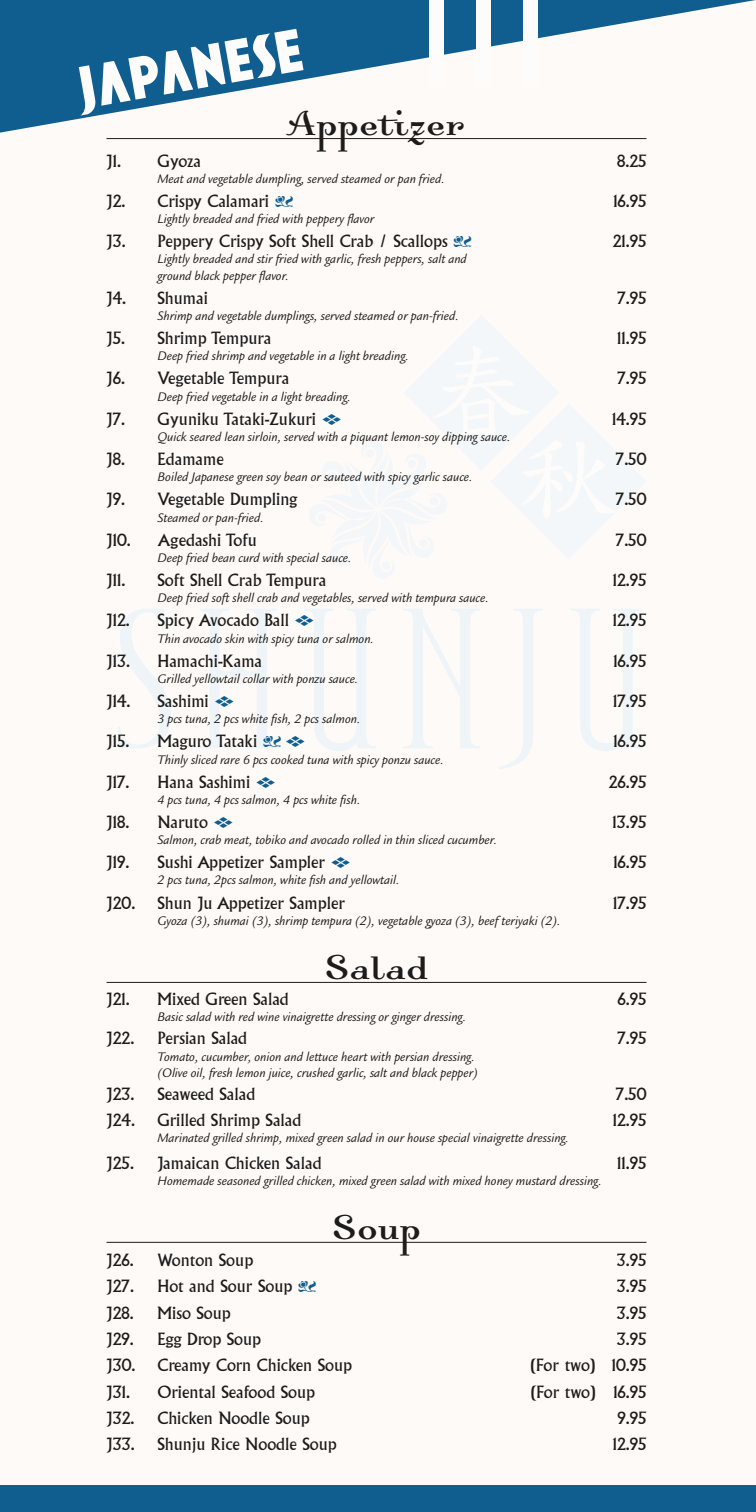
<style>
.page{position:relative;width:756px;height:1512px;background:#fefaf8}
.page>*{position:absolute;margin:0;border:0;box-sizing:border-box;transform-origin:0 0}
.t1{font:61.2px "JM Poster Solid";color:#fefcfb}
.t2{font:45px "Dalliance Roman";color:#1d1c1a}
.t3{font:16.5px "Albertus";color:#1d1c1a}
.t4{font:italic 13.5px/16.2px "Legacy Sans";color:#1d1c1a}
.s1{font-family:"Type Embellishments One Let Plain";color:#105e8f}
</style>
<div class="page">
<div style="left:0;top:1485px;width:756px;height:27px;background:#105e8f"></div>
<svg style="left:118px;top:609px;width:525px;height:160px"></svg>
<svg style="left:309px;top:316px;width:337px;height:262px"></svg>
<hr style="left:107px;top:138px;width:540px;height:1px;background:#1d1c1a">
<hr style="left:107px;top:982px;width:540px;height:1px;background:#1d1c1a">
<hr style="left:107px;top:1242px;width:540px;height:1px;background:#1d1c1a">
<svg style="left:0;top:0;width:756px;height:133px"></svg>
<div style="left:523px;top:0;width:15px;height:88px;background:#fefcfb"></div>
<div style="left:476px;top:0;width:15px;height:88px;background:#fefcfb"></div>
<div style="left:429px;top:0;width:15px;height:88px;background:#fefcfb"></div>
<h1 class="t1" style="left:72px;top:58px;width:230px;rotate:-10deg">JAPANESE</h1>
<h2 class="t2" style="left:288px;top:101px;width:179px">Appetizer</h2>
<p class="t3" style="left:107px;top:151px;width:96px">J1. Gyoza</p>
<p class="t3" style="left:617px;top:151px;width:31px">8.25</p>
<p class="t4" style="left:158px;top:171px;width:289px">Meat and vegetable dumpling, served steamed or pan fried.</p>
<p class="t3" style="left:107px;top:191px;width:189px">J2. Crispy Calamari <span class="s1">Y</span></p>
<p class="t3" style="left:613px;top:191px;width:35px">16.95</p>
<p class="t4" style="left:158px;top:211px;width:218px">Lightly breaded and fried with peppery flavor</p>
<p class="t3" style="left:107px;top:232px;width:367px">J3. Peppery Crispy Soft Shell Crab / Scallops <span class="s1">Y</span></p>
<p class="t3" style="left:613px;top:232px;width:35px">21.95</p>
<p class="t4" style="left:158px;top:251px;width:311px">Lightly breaded and stir fried with garlic, fresh peppers, salt and ground black pepper flavor.</p>
<p class="t3" style="left:107px;top:288px;width:103px">J4. Shumai</p>
<p class="t3" style="left:617px;top:288px;width:31px">7.95</p>
<p class="t4" style="left:158px;top:308px;width:303px">Shrimp and vegetable dumplings, served steamed or pan-fried.</p>
<p class="t3" style="left:107px;top:329px;width:166px">J5. Shrimp Tempura</p>
<p class="t3" style="left:617px;top:329px;width:31px">11.95</p>
<p class="t4" style="left:158px;top:348px;width:253px">Deep fried shrimp and vegetable in a light breading.</p>
<p class="t3" style="left:107px;top:369px;width:184px">J6. Vegetable Tempura</p>
<p class="t3" style="left:617px;top:369px;width:31px">7.95</p>
<p class="t4" style="left:158px;top:389px;width:195px">Deep fried vegetable in a light breading.</p>
<p class="t3" style="left:107px;top:409px;width:237px">J7. Gyuniku Tataki-Zukuri <span class="s1">E</span></p>
<p class="t3" style="left:612px;top:409px;width:36px">14.95</p>
<p class="t4" style="left:158px;top:429px;width:354px">Quick seared lean sirloin, served with a piquant lemon-soy dipping sauce.</p>
<p class="t3" style="left:107px;top:449px;width:119px">J8. Edamame</p>
<p class="t3" style="left:616px;top:449px;width:32px">7.50</p>
<p class="t4" style="left:158px;top:469px;width:317px">Boiled Japanese green soy bean or sauteed with spicy garlic sauce.</p>
<p class="t3" style="left:107px;top:490px;width:193px">J9. Vegetable Dumpling</p>
<p class="t3" style="left:616px;top:490px;width:32px">7.50</p>
<p class="t4" style="left:158px;top:510px;width:108px">Steamed or pan-fried.</p>
<p class="t3" style="left:107px;top:530px;width:26px">J10.</p>
<p class="t3" style="left:158px;top:530px;width:101px">Agedashi Tofu</p>
<p class="t3" style="left:616px;top:530px;width:32px">7.50</p>
<p class="t4" style="left:158px;top:550px;width:196px">Deep fried bean curd with special sauce.</p>
<p class="t3" style="left:107px;top:570px;width:20px">J11.</p>
<p class="t3" style="left:158px;top:570px;width:170px">Soft Shell Crab Tempura</p>
<p class="t3" style="left:613px;top:570px;width:35px">12.95</p>
<p class="t4" style="left:158px;top:590px;width:333px">Deep fried soft shell crab and vegetables, served with tempura sauce.</p>
<p class="t3" style="left:107px;top:611px;width:25px">J12.</p>
<p class="t3" style="left:158px;top:611px;width:158px">Spicy Avocado Ball <span class="s1">E</span></p>
<p class="t3" style="left:613px;top:611px;width:35px">12.95</p>
<p class="t4" style="left:158px;top:631px;width:218px">Thin avocado skin with spicy tuna or salmon.</p>
<p class="t3" style="left:107px;top:651px;width:25px">J13.</p>
<p class="t3" style="left:158px;top:651px;width:106px">Hamachi-Kama</p>
<p class="t3" style="left:613px;top:651px;width:35px">16.95</p>
<p class="t4" style="left:158px;top:671px;width:202px">Grilled yellowtail collar with ponzu sauce.</p>
<p class="t3" style="left:107px;top:691px;width:26px">J14.</p>
<p class="t3" style="left:158px;top:691px;width:78px">Sashimi <span class="s1">E</span></p>
<p class="t3" style="left:613px;top:691px;width:35px">17.95</p>
<p class="t4" style="left:158px;top:711px;width:204px">3 pcs tuna, 2 pcs white fish, 2 pcs salmon.</p>
<p class="t3" style="left:107px;top:732px;width:25px">J15.</p>
<p class="t3" style="left:158px;top:732px;width:149px">Maguro Tataki <span class="s1">Y E</span></p>
<p class="t3" style="left:613px;top:732px;width:35px">16.95</p>
<p class="t4" style="left:158px;top:751px;width:288px">Thinly sliced rare 6 pcs cooked tuna with spicy ponzu sauce.</p>
<p class="t3" style="left:107px;top:772px;width:25px">J17.</p>
<p class="t3" style="left:158px;top:772px;width:120px">Hana Sashimi <span class="s1">E</span></p>
<p class="t3" style="left:609px;top:772px;width:39px">26.95</p>
<p class="t4" style="left:158px;top:792px;width:204px">4 pcs tuna, 4 pcs salmon, 4 pcs white fish.</p>
<p class="t3" style="left:107px;top:812px;width:24px">J18.</p>
<p class="t3" style="left:158px;top:812px;width:77px">Naruto <span class="s1">E</span></p>
<p class="t3" style="left:613px;top:812px;width:35px">13.95</p>
<p class="t4" style="left:158px;top:832px;width:341px">Salmon, crab meat, tobiko and avocado rolled in thin sliced cucumber.</p>
<p class="t3" style="left:107px;top:853px;width:24px">J19.</p>
<p class="t3" style="left:158px;top:853px;width:195px">Sushi Appetizer Sampler <span class="s1">E</span></p>
<p class="t3" style="left:613px;top:853px;width:35px">16.95</p>
<p class="t4" style="left:158px;top:872px;width:244px">2 pcs tuna, 2pcs salmon, white fish and yellowtail.</p>
<p class="t3" style="left:107px;top:893px;width:30px">J20.</p>
<p class="t3" style="left:158px;top:893px;width:189px">Shun Ju Appetizer Sampler</p>
<p class="t3" style="left:613px;top:893px;width:35px">17.95</p>
<p class="t4" style="left:158px;top:913px;width:405px">Gyoza (3), shumai (3), shrimp tempura (2), vegetable gyoza (3), beef teriyaki (2).</p>
<h2 class="t2" style="left:324px;top:945px;width:106px">Salad</h2>
<p class="t3" style="left:107px;top:989px;width:25px">J21.</p>
<p class="t3" style="left:158px;top:989px;width:133px">Mixed Green Salad</p>
<p class="t3" style="left:618px;top:989px;width:30px">6.95</p>
<p class="t4" style="left:158px;top:1009px;width:310px">Basic salad with red wine vinaigrette dressing or ginger dressing.</p>
<p class="t3" style="left:107px;top:1029px;width:29px">J22.</p>
<p class="t3" style="left:158px;top:1029px;width:91px">Persian Salad</p>
<p class="t3" style="left:617px;top:1029px;width:31px">7.95</p>
<p class="t4" style="left:158px;top:1048px;width:322px">Tomato, cucumber, onion and lettuce heart with persian dressing. (Olive oil, fresh lemon juice, crushed garlic, salt and black pepper)</p>
<p class="t3" style="left:107px;top:1084px;width:30px">J23.</p>
<p class="t3" style="left:158px;top:1084px;width:99px">Seaweed Salad</p>
<p class="t3" style="left:616px;top:1084px;width:32px">7.50</p>
<p class="t3" style="left:107px;top:1110px;width:30px">J24.</p>
<p class="t3" style="left:158px;top:1110px;width:145px">Grilled Shrimp Salad</p>
<p class="t3" style="left:613px;top:1110px;width:35px">12.95</p>
<p class="t4" style="left:158px;top:1130px;width:413px">Marinated grilled shrimp, mixed green salad in our house special vinaigrette dressing.</p>
<p class="t3" style="left:107px;top:1153px;width:29px">J25.</p>
<p class="t3" style="left:158px;top:1153px;width:166px">Jamaican Chicken Salad</p>
<p class="t3" style="left:617px;top:1153px;width:31px">11.95</p>
<p class="t4" style="left:158px;top:1173px;width:446px">Homemade seasoned grilled chicken, mixed green salad with mixed honey mustard dressing.</p>
<h2 class="t2" style="left:332px;top:1205px;width:91px">Soup</h2>
<p class="t3" style="left:107px;top:1250px;width:29px">J26.</p>
<p class="t3" style="left:158px;top:1250px;width:97px">Wonton Soup</p>
<p class="t3" style="left:617px;top:1250px;width:31px">3.95</p>
<p class="t3" style="left:107px;top:1277px;width:29px">J27.</p>
<p class="t3" style="left:158px;top:1277px;width:161px">Hot and Sour Soup <span class="s1">Y</span></p>
<p class="t3" style="left:617px;top:1277px;width:31px">3.95</p>
<p class="t3" style="left:107px;top:1303px;width:29px">J28.</p>
<p class="t3" style="left:158px;top:1303px;width:75px">Miso Soup</p>
<p class="t3" style="left:617px;top:1303px;width:31px">3.95</p>
<p class="t3" style="left:107px;top:1329px;width:29px">J29.</p>
<p class="t3" style="left:158px;top:1329px;width:105px">Egg Drop Soup</p>
<p class="t3" style="left:617px;top:1329px;width:31px">3.95</p>
<p class="t3" style="left:107px;top:1356px;width:31px">J30.</p>
<p class="t3" style="left:158px;top:1356px;width:196px">Creamy Corn Chicken Soup</p>
<p class="t3" style="left:531px;top:1356px;width:117px">(For two) 10.95</p>
<p class="t3" style="left:107px;top:1382px;width:25px">J31.</p>
<p class="t3" style="left:158px;top:1382px;width:159px">Oriental Seafood Soup</p>
<p class="t3" style="left:531px;top:1382px;width:117px">(For two) 16.95</p>
<p class="t3" style="left:107px;top:1408px;width:30px">J32.</p>
<p class="t3" style="left:158px;top:1408px;width:154px">Chicken Noodle Soup</p>
<p class="t3" style="left:618px;top:1408px;width:30px">9.95</p>
<p class="t3" style="left:107px;top:1434px;width:30px">J33.</p>
<p class="t3" style="left:158px;top:1434px;width:181px">Shunju Rice Noodle Soup</p>
<p class="t3" style="left:613px;top:1434px;width:35px">12.95</p>
</div>
